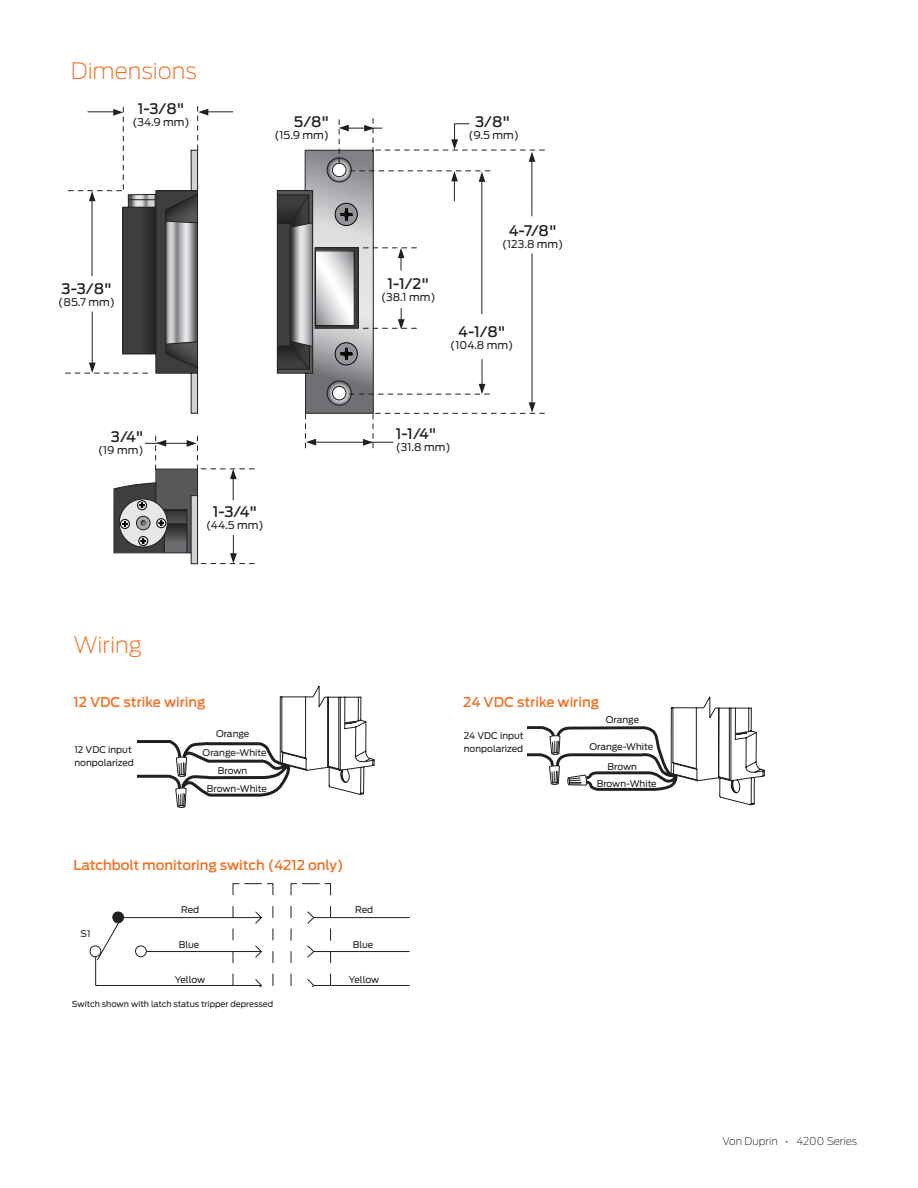
<style>
.page{position:relative;width:918px;height:1188px;background:#fff}
.page>*{position:absolute;margin:0;border:0;box-sizing:border-box;transform-origin:0 0}
.Section_subhead_15_1{font:200 22.5px "Antenna";color:#f36e21}
.t1{font:500 14.55px "Antenna";color:#231f20}
.Chart_Subhead_9_11_o{font:500 13.5px "Antenna";color:#f36e21}
.t2{font:10.65px "Antenna";color:#231f20}
.t3{font:200 10.5px "Antenna";color:#231f20}
.Chart_text_7_10pt{font:9.15px "Antenna";color:#231f20}
.Note_with___5_5_7_5p{font:8.25px "Antenna";color:#231f20}
</style>
<div class="page">
<svg style="left:65px;top:106px;width:479px;height:458px"></svg>
<svg style="left:138px;top:685px;width:237px;height:123px"></svg>
<svg style="left:527px;top:696px;width:238px;height:109px"></svg>
<svg style="left:89px;top:883px;width:321px;height:104px"></svg>
<p class="Section_subhead_15_1" style="left:71px;top:56px;width:127px">Dimensions</p>
<p class="t1" style="left:138px;top:99px;width:48px">1-3/8"</p>
<p class="t2" style="left:132px;top:115px;width:59px">(34.9 mm)</p>
<p class="t1" style="left:294px;top:112px;width:37px">5/8"</p>
<p class="t2" style="left:274px;top:128px;width:56px">(15.9 mm)</p>
<p class="t1" style="left:62px;top:278px;width:52px">3-3/8"</p>
<p class="t2" style="left:58px;top:295px;width:58px">(85.7 mm)</p>
<p class="t1" style="left:111px;top:427px;width:34px">3/4"</p>
<p class="t2" style="left:98px;top:443px;width:47px">(19 mm)</p>
<p class="t1" style="left:213px;top:501px;width:46px">1-3/4"</p>
<p class="t2" style="left:206px;top:518px;width:59px">(44.5 mm)</p>
<p class="t1" style="left:475px;top:112px;width:36px">3/8"</p>
<p class="t2" style="left:469px;top:128px;width:52px">(9.5 mm)</p>
<p class="t1" style="left:388px;top:274px;width:43px">1-1/2"</p>
<p class="t2" style="left:381px;top:290px;width:56px">(38.1 mm)</p>
<p class="t1" style="left:509px;top:220px;width:49px">4-7/8"</p>
<p class="t2" style="left:502px;top:237px;width:63px">(123.8 mm)</p>
<p class="t1" style="left:458px;top:322px;width:49px">4-1/8"</p>
<p class="t2" style="left:450px;top:338px;width:65px">(104.8 mm)</p>
<p class="t1" style="left:396px;top:424px;width:42px">1-1/4"</p>
<p class="t2" style="left:396px;top:440px;width:56px">(31.8 mm)</p>
<p class="Section_subhead_15_1" style="left:73px;top:630px;width:70px">Wiring</p>
<p class="Chart_Subhead_9_11_o" style="left:73px;top:692px;width:134px">12 VDC strike wiring</p>
<p class="Chart_text_7_10pt" style="left:216px;top:728px;width:35px">Orange</p>
<p class="Chart_text_7_10pt" style="left:74px;top:743px;width:59px">12 VDC input</p>
<p class="Chart_text_7_10pt" style="left:74px;top:756px;width:61px">nonpolarized</p>
<p class="Chart_text_7_10pt" style="left:203px;top:747px;width:65px">Orange-White</p>
<p class="Chart_text_7_10pt" style="left:218px;top:764px;width:31px">Brown</p>
<p class="Chart_text_7_10pt" style="left:207px;top:783px;width:62px">Brown-White</p>
<p class="Chart_Subhead_9_11_o" style="left:73px;top:856px;width:272px">Latchbolt monitoring switch (4212 only)</p>
<p class="Chart_text_7_10pt" style="left:81px;top:928px;width:12px">S1</p>
<p class="Chart_text_7_10pt" style="left:181px;top:904px;width:19px">Red</p>
<p class="Chart_text_7_10pt" style="left:355px;top:904px;width:19px">Red</p>
<p class="Chart_text_7_10pt" style="left:179px;top:938px;width:22px">Blue</p>
<p class="Chart_text_7_10pt" style="left:353px;top:938px;width:22px">Blue</p>
<p class="Chart_Subhead_9_11_o" style="left:463px;top:692px;width:137px">24 VDC strike wiring</p>
<p class="Chart_text_7_10pt" style="left:464px;top:730px;width:61px">24 VDC input</p>
<p class="Chart_text_7_10pt" style="left:464px;top:743px;width:61px">nonpolarized</p>
<p class="Chart_text_7_10pt" style="left:597px;top:777px;width:62px">Brown-White</p>
<p class="Chart_text_7_10pt" style="left:606px;top:713px;width:35px">Orange</p>
<p class="Chart_text_7_10pt" style="left:589px;top:740px;width:65px">Orange-White</p>
<p class="Chart_text_7_10pt" style="left:608px;top:760px;width:31px">Brown</p>
<p class="Chart_text_7_10pt" style="left:175px;top:973px;width:32px">Yellow</p>
<p class="Chart_text_7_10pt" style="left:349px;top:973px;width:32px">Yellow</p>
<p class="Note_with___5_5_7_5p" style="left:72px;top:999px;width:203px">Switch shown with latch status tripper depressed</p>
<p class="t3" style="left:722px;top:1134px;width:136px">Von Duprin • 4200 Series</p>
</div>
